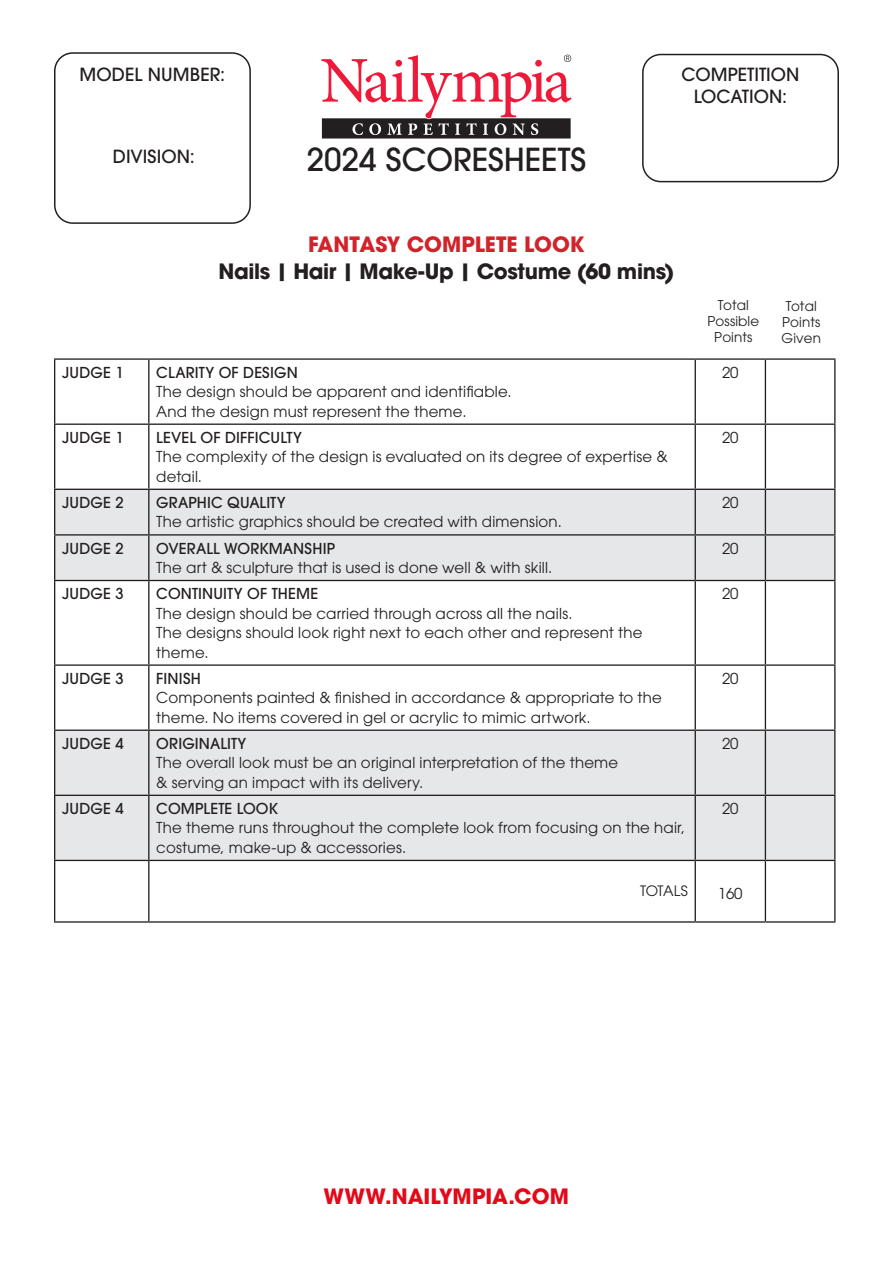
<style>
.page{position:relative;width:893px;height:1263px;background:#fff}
.page>*{position:absolute;margin:0;border:0;box-sizing:border-box;transform-origin:0 0}
.t1{font:500 31.5px "ITC Avant Garde Pro";color:#231f20}
.t2{font:700 21px "ITC Avant Garde Pro";letter-spacing:-.015em;color:#231f20}
.t3{font:700 21px "ITC Avant Garde Pro";color:#d1232a}
.t4{font:700 21px "ITC Avant Garde Pro";color:#e30918}
.t5{font:500 18px/22.5px "ITC Avant Garde Pro";color:#231f20;text-align:center}
.t6{font:15px/19.5px "ITC Avant Garde Pro";letter-spacing:.015em;color:#231f20}
.t7{font:500 15px "ITC Avant Garde Pro";letter-spacing:.01em;color:#231f20}
.t8{font:14.25px "ITC Avant Garde Pro";letter-spacing:-.035em;color:#231f20}
.t9{font:13.5px/16.2px "ITC Avant Garde Pro";letter-spacing:.01em;color:#231f20;text-align:center}
</style>
<div class="page">
<svg style="left:55px;top:490px;width:779px;height:370px;fill:#e6e7e9"></svg>
<hr style="left:54px;top:358px;width:95px;height:2px;background:#231f20">
<hr style="left:54px;top:360px;width:1px;height:63px;background:#231f20">
<hr style="left:149px;top:358px;width:546px;height:2px;background:#231f20">
<hr style="left:148px;top:360px;width:1px;height:63px;background:#231f20">
<hr style="left:695px;top:358px;width:70px;height:2px;background:#231f20">
<hr style="left:695px;top:360px;width:1px;height:63px;background:#231f20">
<hr style="left:765px;top:358px;width:70px;height:2px;background:#231f20">
<hr style="left:765px;top:360px;width:1px;height:63px;background:#231f20">
<hr style="left:834px;top:360px;width:1px;height:63px;background:#231f20">
<hr style="left:54px;top:423px;width:95px;height:2px;background:#231f20">
<hr style="left:54px;top:425px;width:1px;height:64px;background:#231f20">
<hr style="left:149px;top:423px;width:546px;height:2px;background:#231f20">
<hr style="left:148px;top:425px;width:1px;height:64px;background:#231f20">
<hr style="left:695px;top:423px;width:70px;height:2px;background:#231f20">
<hr style="left:695px;top:425px;width:1px;height:64px;background:#231f20">
<hr style="left:765px;top:423px;width:70px;height:2px;background:#231f20">
<hr style="left:765px;top:425px;width:1px;height:64px;background:#231f20">
<hr style="left:834px;top:425px;width:1px;height:64px;background:#231f20">
<hr style="left:54px;top:489px;width:95px;height:1px;background:#231f20">
<hr style="left:54px;top:490px;width:1px;height:44px;background:#231f20">
<hr style="left:149px;top:489px;width:546px;height:1px;background:#231f20">
<hr style="left:148px;top:490px;width:1px;height:44px;background:#231f20">
<hr style="left:695px;top:489px;width:70px;height:1px;background:#231f20">
<hr style="left:695px;top:490px;width:1px;height:44px;background:#231f20">
<hr style="left:765px;top:489px;width:70px;height:1px;background:#231f20">
<hr style="left:765px;top:490px;width:1px;height:44px;background:#231f20">
<hr style="left:834px;top:490px;width:1px;height:44px;background:#231f20">
<hr style="left:54px;top:534px;width:95px;height:1px;background:#231f20">
<hr style="left:54px;top:535px;width:1px;height:45px;background:#231f20">
<hr style="left:149px;top:534px;width:546px;height:1px;background:#231f20">
<hr style="left:148px;top:535px;width:1px;height:45px;background:#231f20">
<hr style="left:695px;top:534px;width:70px;height:1px;background:#231f20">
<hr style="left:695px;top:535px;width:1px;height:45px;background:#231f20">
<hr style="left:765px;top:534px;width:70px;height:1px;background:#231f20">
<hr style="left:765px;top:535px;width:1px;height:45px;background:#231f20">
<hr style="left:834px;top:535px;width:1px;height:45px;background:#231f20">
<hr style="left:54px;top:580px;width:95px;height:1px;background:#231f20">
<hr style="left:54px;top:581px;width:1px;height:83px;background:#231f20">
<hr style="left:149px;top:580px;width:546px;height:1px;background:#231f20">
<hr style="left:148px;top:581px;width:1px;height:83px;background:#231f20">
<hr style="left:695px;top:580px;width:70px;height:1px;background:#231f20">
<hr style="left:695px;top:581px;width:1px;height:83px;background:#231f20">
<hr style="left:765px;top:580px;width:70px;height:1px;background:#231f20">
<hr style="left:765px;top:581px;width:1px;height:83px;background:#231f20">
<hr style="left:834px;top:581px;width:1px;height:83px;background:#231f20">
<hr style="left:54px;top:664px;width:95px;height:2px;background:#231f20">
<hr style="left:54px;top:666px;width:1px;height:63px;background:#231f20">
<hr style="left:149px;top:664px;width:546px;height:2px;background:#231f20">
<hr style="left:148px;top:666px;width:1px;height:63px;background:#231f20">
<hr style="left:695px;top:664px;width:70px;height:2px;background:#231f20">
<hr style="left:695px;top:666px;width:1px;height:63px;background:#231f20">
<hr style="left:765px;top:664px;width:70px;height:2px;background:#231f20">
<hr style="left:765px;top:666px;width:1px;height:63px;background:#231f20">
<hr style="left:834px;top:666px;width:1px;height:63px;background:#231f20">
<hr style="left:54px;top:729px;width:95px;height:2px;background:#231f20">
<hr style="left:54px;top:731px;width:1px;height:64px;background:#231f20">
<hr style="left:149px;top:729px;width:546px;height:2px;background:#231f20">
<hr style="left:148px;top:731px;width:1px;height:64px;background:#231f20">
<hr style="left:695px;top:729px;width:70px;height:2px;background:#231f20">
<hr style="left:695px;top:731px;width:1px;height:64px;background:#231f20">
<hr style="left:765px;top:729px;width:70px;height:2px;background:#231f20">
<hr style="left:765px;top:731px;width:1px;height:64px;background:#231f20">
<hr style="left:834px;top:731px;width:1px;height:64px;background:#231f20">
<hr style="left:54px;top:795px;width:95px;height:1px;background:#231f20">
<hr style="left:54px;top:796px;width:1px;height:64px;background:#231f20">
<hr style="left:149px;top:795px;width:546px;height:1px;background:#231f20">
<hr style="left:148px;top:796px;width:1px;height:64px;background:#231f20">
<hr style="left:695px;top:795px;width:70px;height:1px;background:#231f20">
<hr style="left:695px;top:796px;width:1px;height:64px;background:#231f20">
<hr style="left:765px;top:795px;width:70px;height:1px;background:#231f20">
<hr style="left:765px;top:796px;width:1px;height:64px;background:#231f20">
<hr style="left:834px;top:796px;width:1px;height:64px;background:#231f20">
<hr style="left:54px;top:860px;width:95px;height:1px;background:#231f20">
<hr style="left:54px;top:861px;width:1px;height:60px;background:#231f20">
<hr style="left:149px;top:860px;width:546px;height:1px;background:#231f20">
<hr style="left:148px;top:861px;width:1px;height:60px;background:#231f20">
<hr style="left:695px;top:860px;width:70px;height:1px;background:#231f20">
<hr style="left:695px;top:861px;width:1px;height:60px;background:#231f20">
<hr style="left:765px;top:860px;width:70px;height:1px;background:#231f20">
<hr style="left:765px;top:861px;width:1px;height:60px;background:#231f20">
<hr style="left:834px;top:861px;width:1px;height:60px;background:#231f20">
<hr style="left:54px;top:921px;width:95px;height:2px;background:#231f20">
<hr style="left:149px;top:921px;width:546px;height:2px;background:#231f20">
<hr style="left:695px;top:921px;width:70px;height:2px;background:#231f20">
<hr style="left:765px;top:921px;width:70px;height:2px;background:#231f20">
<svg style="left:321px;top:55px;width:250px;height:84px"></svg>
<div style="left:54px;top:52px;width:197px;height:172px;border:2px solid #231f20;border-radius:18px"></div>
<div style="left:642px;top:54px;width:197px;height:128px;border:2px solid #231f20;border-radius:18px"></div>
<p class="t5" style="left:80px;top:63px;width:147px">MODEL NUMBER:</p>
<p class="t5" style="left:113px;top:145px;width:84px">DIVISION:</p>
<h1 class="t1" style="left:307px;top:142px;width:281px">2024 SCORESHEETS</h1>
<p class="t5" style="left:682px;top:63px;width:119px">COMPETITION<br>LOCATION:</p>
<h2 class="t3" style="left:308px;top:236px;width:278px">FANTASY COMPLETE LOOK</h2>
<h2 class="t2" style="left:218px;top:263px;width:458px">Nails | Hair | Make-Up | Costume (60 mins)</h2>
<p class="t7" style="left:62px;top:364px;width:63px">JUDGE 1</p>
<p class="t7" style="left:156px;top:364px;width:143px">CLARITY OF DESIGN</p>
<p class="t6" style="left:156px;top:383px;width:357px">The design should be apparent and identifiable.<br>And the design must represent the theme.</p>
<p class="t7" style="left:62px;top:429px;width:63px">JUDGE 1</p>
<p class="t7" style="left:156px;top:429px;width:147px">LEVEL OF DIFFICULTY</p>
<p class="t6" style="left:156px;top:448px;width:513px">The complexity of the design is evaluated on its degree of expertise &amp; detail.</p>
<p class="t7" style="left:62px;top:494px;width:63px">JUDGE 2</p>
<p class="t7" style="left:156px;top:494px;width:131px">GRAPHIC QUALITY</p>
<p class="t6" style="left:156px;top:514px;width:407px">The artistic graphics should be created with dimension.</p>
<p class="t7" style="left:62px;top:539px;width:63px">JUDGE 2</p>
<p class="t7" style="left:156px;top:539px;width:180px">OVERALL WORKMANSHIP</p>
<p class="t6" style="left:156px;top:559px;width:397px">The art &amp; sculpture that is used is done well &amp; with skill.</p>
<p class="t7" style="left:62px;top:585px;width:63px">JUDGE 3</p>
<p class="t7" style="left:156px;top:585px;width:163px">CONTINUITY OF THEME</p>
<p class="t6" style="left:156px;top:605px;width:488px">The design should be carried through across all the nails.<br>The designs should look right next to each other and represent the theme.</p>
<p class="t7" style="left:62px;top:670px;width:63px">JUDGE 3</p>
<p class="t7" style="left:156px;top:670px;width:46px">FINISH</p>
<p class="t6" style="left:156px;top:689px;width:507px">Components painted &amp; finished in accordance &amp; appropriate to the theme. No items covered in gel or acrylic to mimic artwork.</p>
<p class="t7" style="left:62px;top:735px;width:63px">JUDGE 4</p>
<p class="t7" style="left:156px;top:735px;width:92px">ORIGINALITY</p>
<p class="t6" style="left:156px;top:754px;width:463px">The overall look must be an original interpretation of the theme &amp; serving an impact with its delivery.</p>
<p class="t9" style="left:707px;top:298px;width:53px">Total<br>Possible<br>Points</p>
<p class="t9" style="left:781px;top:299px;width:41px">Total<br>Points<br>Given</p>
<p class="t6" style="left:722px;top:364px;width:18px">20</p>
<p class="t6" style="left:722px;top:429px;width:18px">20</p>
<p class="t6" style="left:722px;top:494px;width:18px">20</p>
<p class="t6" style="left:722px;top:540px;width:18px">20</p>
<p class="t6" style="left:722px;top:585px;width:18px">20</p>
<p class="t6" style="left:722px;top:670px;width:18px">20</p>
<p class="t6" style="left:722px;top:735px;width:18px">20</p>
<p class="t7" style="left:62px;top:800px;width:63px">JUDGE 4</p>
<p class="t7" style="left:156px;top:800px;width:123px">COMPLETE LOOK</p>
<p class="t6" style="left:156px;top:820px;width:531px">The theme runs throughout the complete look from focusing on the hair, costume, make-up &amp; accessories.</p>
<p class="t6" style="left:722px;top:800px;width:18px">20</p>
<p class="t8" style="left:640px;top:886px;width:49px">TOTALS</p>
<p class="t6" style="left:718px;top:885px;width:26px">160</p>
<h2 class="t4" style="left:324px;top:1188px;width:247px">WWW.NAILYMPIA.COM</h2>
</div>
